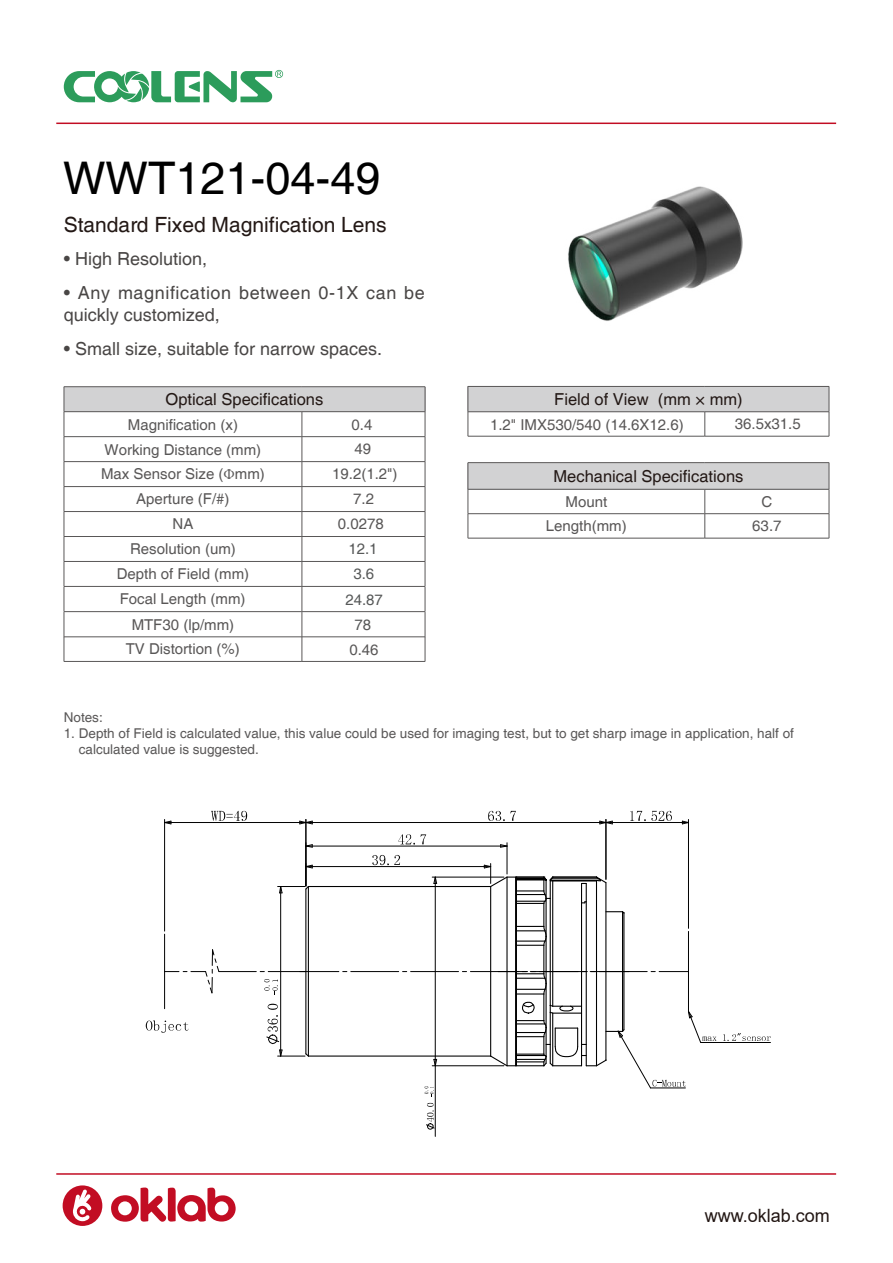
<style>
.page{position:relative;width:893px;height:1263px;background:#fff}
.page>*{position:absolute;margin:0;border:0;box-sizing:border-box;transform-origin:0 0}
.t1{font:45px "Helvetica";color:#000}
.t2{font:21px "Helvetica";color:#231815}
.t3{font:18.3px "Arial";color:#211512}
.t4{font:18px/34.3px "Helvetica";color:#494645}
.t5{font:18px/34.3px "Helvetica";letter-spacing:.035em;color:#494645}
.t6{font:16.5px "Helvetica";color:#231815}
.t7{font:15px/24.9px "Helvetica";color:#595757;text-align:center}
.t8{font:15px/25.5px "Helvetica";color:#575959;text-align:center}
.t9{font:13.5px/16.2px "Helvetica";color:#595757}
.s1{font-family:"Minion Pro"}
</style>
<div class="page">
<div style="left:64px;top:387px;width:361px;height:25px;background:#d2d2d3"></div>
<hr style="left:64px;top:386px;width:238px;height:1px;background:#595757">
<hr style="left:302px;top:386px;width:123px;height:1px;background:#595757">
<hr style="left:64px;top:411px;width:238px;height:1px;background:#595757">
<hr style="left:302px;top:411px;width:123px;height:1px;background:#595757">
<hr style="left:64px;top:436px;width:238px;height:1px;background:#595757">
<hr style="left:302px;top:436px;width:123px;height:1px;background:#595757">
<hr style="left:64px;top:461px;width:238px;height:1px;background:#595757">
<hr style="left:302px;top:461px;width:123px;height:1px;background:#595757">
<hr style="left:64px;top:486px;width:238px;height:1px;background:#595757">
<hr style="left:302px;top:486px;width:123px;height:1px;background:#595757">
<hr style="left:64px;top:511px;width:238px;height:1px;background:#595757">
<hr style="left:302px;top:511px;width:123px;height:1px;background:#595757">
<hr style="left:64px;top:536px;width:238px;height:1px;background:#595757">
<hr style="left:302px;top:536px;width:123px;height:1px;background:#595757">
<hr style="left:64px;top:561px;width:238px;height:1px;background:#595757">
<hr style="left:302px;top:561px;width:123px;height:1px;background:#595757">
<hr style="left:64px;top:586px;width:238px;height:1px;background:#595757">
<hr style="left:302px;top:586px;width:123px;height:1px;background:#595757">
<hr style="left:64px;top:611px;width:238px;height:1px;background:#595757">
<hr style="left:302px;top:611px;width:123px;height:1px;background:#595757">
<hr style="left:64px;top:637px;width:238px;height:1px;background:#595757">
<hr style="left:302px;top:637px;width:123px;height:1px;background:#595757">
<svg style="left:64px;top:387px;width:1px;height:274px"></svg>
<svg style="left:302px;top:412px;width:1px;height:249px"></svg>
<svg style="left:425px;top:387px;width:1px;height:274px"></svg>
<hr style="left:64px;top:661px;width:238px;height:1px;background:#595757">
<hr style="left:302px;top:661px;width:123px;height:1px;background:#595757">
<svg style="left:64px;top:70px;width:220px;height:32px"></svg>
<svg style="left:111px;top:1187px;width:125px;height:35px"></svg>
<div style="left:63px;top:1185px;width:39px;height:41px;background:#c20d23;border-radius:50%"></div>
<svg style="left:72px;top:1189px;width:20px;height:32px"></svg>
<hr style="left:56px;top:1173px;width:780px;height:2px;background:#c20d23">
<hr style="left:56px;top:123px;width:780px;height:1px;background:#c20d23">
<div style="left:468px;top:463px;width:361px;height:27px;background:#d2d2d3"></div>
<div style="left:468px;top:386px;width:361px;height:26px;background:#d2d2d3"></div>
<hr style="left:468px;top:386px;width:237px;height:1px;background:#595757">
<hr style="left:705px;top:386px;width:124px;height:1px;background:#595757">
<hr style="left:468px;top:411px;width:237px;height:1px;background:#595757">
<svg style="left:468px;top:387px;width:1px;height:49px"></svg>
<hr style="left:705px;top:411px;width:124px;height:1px;background:#595757">
<svg style="left:705px;top:412px;width:1px;height:24px"></svg>
<svg style="left:829px;top:387px;width:1px;height:49px"></svg>
<hr style="left:468px;top:436px;width:237px;height:1px;background:#595757">
<hr style="left:705px;top:436px;width:124px;height:1px;background:#595757">
<hr style="left:468px;top:462px;width:237px;height:1px;background:#595757">
<hr style="left:705px;top:462px;width:124px;height:1px;background:#595757">
<hr style="left:468px;top:489px;width:237px;height:1px;background:#595757">
<hr style="left:705px;top:489px;width:124px;height:1px;background:#595757">
<hr style="left:468px;top:513px;width:237px;height:1px;background:#595757">
<svg style="left:468px;top:463px;width:1px;height:75px"></svg>
<hr style="left:705px;top:513px;width:124px;height:1px;background:#595757">
<svg style="left:705px;top:489px;width:1px;height:49px"></svg>
<svg style="left:829px;top:463px;width:1px;height:75px"></svg>
<hr style="left:468px;top:538px;width:237px;height:1px;background:#595757">
<hr style="left:705px;top:538px;width:124px;height:1px;background:#595757">
<hr style="left:308px;top:1055px;width:183px;height:1px;background:#000">
<hr style="left:308px;top:886px;width:183px;height:1px;background:#000">
<hr style="left:305px;top:889px;width:1px;height:165px;background:#000">
<hr style="left:308px;top:886px;width:1px;height:170px;background:#000">
<hr style="left:268px;top:971px;width:38px;height:1px;background:#000">
<hr style="left:219px;top:971px;width:37px;height:1px;background:#000">
<svg style="left:165px;top:948px;width:55px;height:46px"></svg>
<hr style="left:164px;top:934px;width:1px;height:37px;background:#000">
<hr style="left:164px;top:971px;width:1px;height:38px;background:#000">
<svg style="left:211px;top:811px;width:36px;height:10px"></svg>
<hr style="left:164px;top:819px;width:1px;height:112px;background:#000">
<hr style="left:165px;top:822px;width:141px;height:1px;background:#000">
<svg style="left:164px;top:820px;width:8px;height:5px"></svg>
<svg style="left:630px;top:811px;width:42px;height:10px"></svg>
<hr style="left:688px;top:819px;width:1px;height:109px;background:#000">
<hr style="left:606px;top:822px;width:82px;height:1px;background:#000">
<svg style="left:681px;top:820px;width:7px;height:5px"></svg>
<hr style="left:300px;top:971px;width:39px;height:1px;background:#000">
<hr style="left:351px;top:971px;width:48px;height:1px;background:#000">
<hr style="left:411px;top:971px;width:47px;height:1px;background:#000">
<hr style="left:470px;top:971px;width:48px;height:1px;background:#000">
<svg style="left:146px;top:1020px;width:42px;height:13px"></svg>
<svg style="left:723px;top:1033px;width:48px;height:8px"></svg>
<hr style="left:701px;top:1042px;width:69px;height:1px;background:#000">
<svg style="left:398px;top:834px;width:17px;height:11px"></svg>
<svg style="left:421px;top:834px;width:5px;height:10px"></svg>
<hr style="left:306px;top:866px;width:185px;height:1px;background:#000">
<svg style="left:483px;top:863px;width:233px;height:226px"></svg>
<hr style="left:507px;top:843px;width:1px;height:31px;background:#000">
<hr style="left:306px;top:846px;width:201px;height:1px;background:#000">
<svg style="left:306px;top:844px;width:7px;height:4px"></svg>
<svg style="left:500px;top:844px;width:8px;height:4px"></svg>
<svg style="left:264px;top:979px;width:14px;height:16px"></svg>
<hr style="left:280px;top:886px;width:1px;height:170px;background:#000">
<svg style="left:266px;top:1004px;width:44px;height:53px"></svg>
<hr style="left:432px;top:1065px;width:72px;height:1px;background:#000">
<svg style="left:433px;top:876px;width:5px;height:8px"></svg>
<svg style="left:433px;top:1058px;width:5px;height:9px"></svg>
<hr style="left:435px;top:877px;width:1px;height:189px;background:#000">
<hr style="left:435px;top:1066px;width:1px;height:70px;background:#000">
<hr style="left:432px;top:877px;width:72px;height:1px;background:#000">
<svg style="left:372px;top:855px;width:28px;height:10px"></svg>
<svg style="left:278px;top:863px;width:35px;height:31px"></svg>
<svg style="left:426px;top:1103px;width:9px;height:27px"></svg>
<svg style="left:424px;top:1086px;width:10px;height:11px"></svg>
<svg style="left:488px;top:811px;width:28px;height:10px"></svg>
<hr style="left:305px;top:819px;width:1px;height:67px;background:#000">
<hr style="left:605px;top:819px;width:1px;height:60px;background:#000">
<hr style="left:306px;top:822px;width:300px;height:1px;background:#000">
<svg style="left:299px;top:820px;width:14px;height:5px"></svg>
<svg style="left:599px;top:820px;width:14px;height:5px"></svg>
<img style="left:568px;top:186px;width:175px;height:135px">
<h1 class="t1" style="left:63px;top:161px;width:319px">WWT121-04-49</h1>
<h2 class="t2" style="left:64px;top:217px;width:324px">Standard Fixed Magnification Lens</h2>
<p class="t5" style="left:64px;top:243px;width:363px">ï High Resolution,<br>ï Any magnification between 0-1X can be</p>
<p class="t4" style="left:64px;top:299px;width:320px">quickly customized,<br>ï Small size, suitable for narrow spaces.</p>
<p class="t6" style="left:166px;top:393px;width:159px">Optical Specifications</p>
<p class="t7" style="left:128px;top:413px;width:112px">Magnification (x)</p>
<p class="t7" style="left:352px;top:413px;width:22px">0.4</p>
<p class="t7" style="left:101px;top:438px;width:165px">Working Distance (mm)<br>Max Sensor Size (<span class="s1">Φ</span>mm)<br>Aperture (F/#)</p>
<p class="t7" style="left:354px;top:438px;width:18px">49</p>
<p class="t7" style="left:332px;top:463px;width:67px">19.2(1.2")</p>
<p class="t7" style="left:353px;top:488px;width:22px">7.2</p>
<p class="t7" style="left:173px;top:513px;width:22px">NA</p>
<p class="t7" style="left:338px;top:513px;width:47px">0.0278</p>
<p class="t7" style="left:117px;top:538px;width:134px">Resolution (um)<br>Depth of Field (mm)</p>
<p class="t8" style="left:345px;top:537px;width:39px">12.1<br>3.6<br>24.87<br>78</p>
<p class="t7" style="left:349px;top:639px;width:31px">0.46</p>
<p class="t7" style="left:120px;top:587px;width:127px;line-height:26px">Focal Length (mm)<br>MTF30 (lp/mm)</p>
<p class="t7" style="left:126px;top:637px;width:116px">TV Distortion (%)</p>
<p class="t6" style="left:554px;top:393px;width:190px">Field of View (mm mm)</p>
<p class="t7" style="left:735px;top:413px;width:67px">36.5x31.5</p>
<p class="t7" style="left:490px;top:413px;width:195px">1.2" IMX530/540 (14.6X12.6)</p>
<p class="t6" style="left:554px;top:470px;width:191px">Mechanical Specifications</p>
<p class="t7" style="left:565px;top:490px;width:43px">Mount</p>
<p class="t7" style="left:761px;top:490px;width:12px">C</p>
<p class="t7" style="left:546px;top:515px;width:82px">Length(mm)</p>
<p class="t7" style="left:752px;top:515px;width:31px">63.7</p>
<p class="t9" style="left:64px;top:710px;width:41px">Notes:</p>
<p class="t9" style="left:79px;top:726px;width:717px;text-indent:-15px">1. Depth of Field is calculated value, this value could be used for imaging test, but to get sharp image in application, half of calculated value is suggested.</p>
<p class="t3" style="left:705px;top:1205px;width:127px">www.oklab.com</p>
</div>
